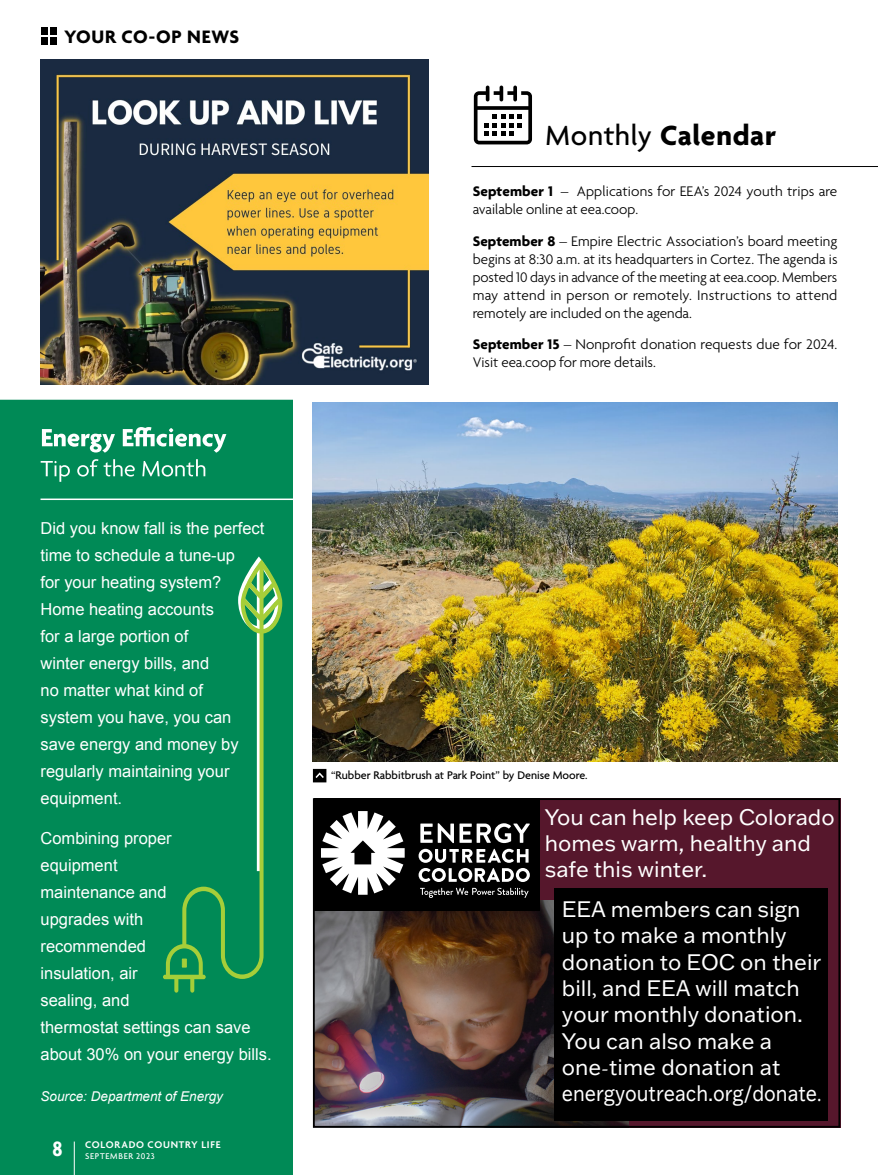
<style>
.page{position:relative;width:878px;height:1175px;background:#fff}
.page>*{position:absolute;margin:0;border:0;box-sizing:border-box;transform-origin:0 0}
.t1{font:700 30px "Agenda";letter-spacing:.025em;color:#000}
.t2{font:21.9px/26.4px "Franklin Gothic ATF";color:#fff}
.t3{font:700 19.5px "Agenda";letter-spacing:.03em;color:#000}
.t4{font:16.5px/27px "Arial";color:#fff}
.t5{font:300 15px/18px "Agenda";color:#000}
.t6{font:italic 13.5px "Arial";color:#fff}
.t7{font:500 12px "Agenda";color:#000}
.t8{font:600 10.5px "Agenda";letter-spacing:.07em;color:#fff}
.t9{font:500 9px "Agenda";letter-spacing:.08em;color:#fff}
.s1{font-weight:700;font-stretch:condensed;font-size:22.5px}
.s2{font-weight:500}
.s3{font-weight:700}
.s4{font-family:"Minion Pro"}
</style>
<div class="page">
<div style="left:0;top:400px;width:293px;height:774px;background:#008a56"></div>
<div style="left:160px;top:556px;width:78px;height:433px;background:#008a56"></div>
<svg style="left:163px;top:559px;width:119px;height:433px;background:#139257"></svg>
<svg style="left:179px;top:955px;width:5px;height:9px"></svg>
<svg style="left:182px;top:958px;width:5px;height:9px"></svg>
<svg style="left:41px;top:459px;width:164px;height:23px;background:#2d9e74"></svg>
<svg style="left:42px;top:427px;width:184px;height:25px"></svg>
<hr style="left:40px;top:498px;width:256px;height:2px;background:#fff">
<svg style="left:313px;top:769px;width:13px;height:13px"></svg>
<div style="left:314px;top:798px;width:526px;height:329px;background:#56172c"></div>
<img style="left:316px;top:900px;width:312px;height:224px">
<div style="left:554px;top:887px;width:274px;height:233px;background:#000"></div>
<div style="left:314px;top:798px;width:225px;height:112px;background:#000"></div>
<svg style="left:418px;top:823px;width:112px;height:39px"></svg>
<svg style="left:418px;top:868px;width:112px;height:30px"></svg>
<svg style="left:321px;top:811px;width:83px;height:83px"></svg>
<div style="left:313px;top:798px;width:527px;height:329px;border:2px solid #000"></div>
<svg style="left:474px;top:86px;width:58px;height:58px"></svg>
<hr style="left:471px;top:166px;width:407px;height:1px;background:#000">
<img style="left:313px;top:402px;width:524px;height:360px">
<img style="left:40px;top:59px;width:389px;height:326px">
<div style="left:50px;top:37px;width:7px;height:7px;background:#000"></div>
<div style="left:50px;top:28px;width:7px;height:7px;background:#000"></div>
<div style="left:41px;top:37px;width:7px;height:7px;background:#000"></div>
<div style="left:41px;top:28px;width:7px;height:7px;background:#000"></div>
<hr style="left:74px;top:1141px;width:1px;height:33px;background:#fff">
<h3 class="t3" style="left:64px;top:26px;width:176px">YOUR CO-OP NEWS</h3>
<p class="t4" style="left:40px;top:514px;width:225px">Did you know fall is the perfect time to schedule a tune-up<br>for your heating system?<br>Home heating accounts<br>for a large portion of<br>winter energy bills, and<br>no matter what kind of<br>system you have, you can save energy and money by regularly maintaining your equipment.</p>
<p class="t4" style="left:40px;top:825px;width:233px">Combining proper<br>equipment<br>maintenance and<br>upgrades with<br>recommended<br>insulation, air<br>sealing, and<br>thermostat settings can save about 30% on your energy bills.</p>
<p class="t6" style="left:40px;top:1087px;width:184px">Source: Department of Energy</p>
<p class="t8" style="left:52px;top:1139px;width:169px"><span class="s1">8</span> COLORADO COUNTRY LIFE</p>
<p class="t9" style="left:85px;top:1151px;width:71px">SEPTEMBER 2023</p>
<h1 class="t1" style="left:545px;top:119px;width:232px"><span class="s2">Monthly</span> Calendar</h1>
<p class="t5" style="left:472px;top:183px;width:366px"><span class="s3">September 1</span> – Applications for EEA’s 2024 youth trips are available online at eea.coop.</p>
<p class="t5" style="left:472px;top:233px;width:366px;text-align:justify"><span class="s3">September 8</span> – Empire Electric Association’s board meeting begins at 8:30 a.m. at its headquarters in Cortez. The agenda is posted 10 days in advance of the meeting at eea.coop. Members may attend in person or remotely. Instructions to attend remotely are included on the agenda.</p>
<p class="t5" style="left:472px;top:336px;width:366px"><span class="s3">September 15</span> – Nonprofit donation requests due for 2024.<br>Visit eea.coop for more details.</p>
<p class="t7" style="left:331px;top:769px;width:258px">“Rubber Rabbitbrush at Park Point” by Denise Moore.</p>
<h2 class="t2" style="left:544px;top:803px;width:291px">You can help keep Colorado homes warm, healthy and safe this winter.</h2>
<h2 class="t2" style="left:562px;top:895px;width:261px">EEA members can sign up to make a monthly donation to EOC on their bill<span class="s4">,</span> and EEA will match your monthly donation.<br>You can also make a one<span class="s4">-</span>time donation at energyoutreach.org/donate<span class="s4">.</span></h2>
</div>
